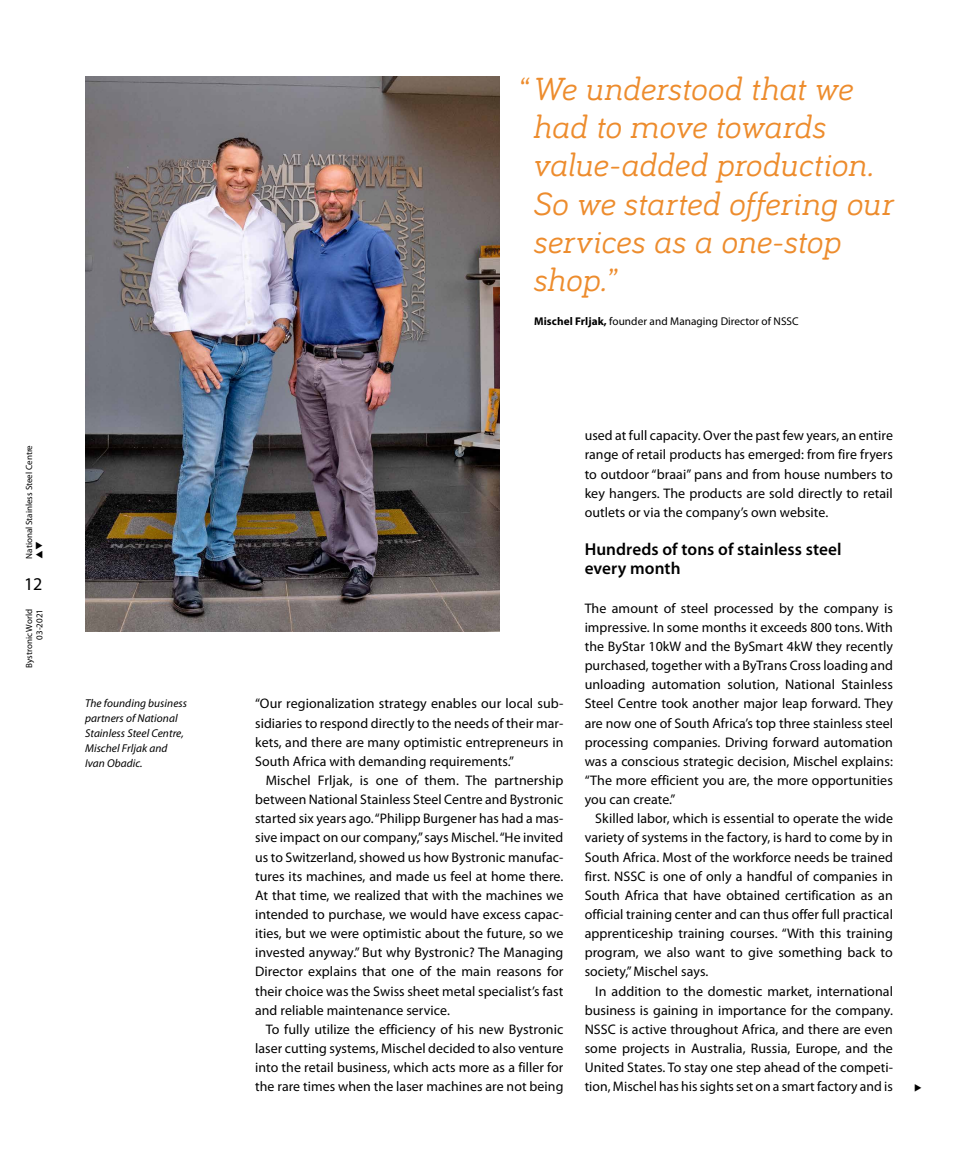
<style>
.page{position:relative;width:978px;height:1170px;background:#fff}
.page>*{position:absolute;margin:0;border:0;box-sizing:border-box;transform-origin:0 0}
.t1{font:italic 33px/38.2px "Bariol Serif";letter-spacing:-.01em;color:#ed8c2d}
.t2{font:18px "Myriad Pro";color:#000}
.t3{font:600 17.25px/19.2px "Myriad Pro";letter-spacing:.005em;color:#000}
.t4{font:13.8px/19.2px "Myriad Pro";letter-spacing:.005em;color:#000;text-align:justify}
.t5{font:italic 11.4px/15.1px "Myriad Pro";letter-spacing:.005em;color:#000}
.t6{font:11.25px "Myriad Pro";letter-spacing:.005em;color:#000}
.t7{font:9px/10.5px "Myriad Pro";color:#000;text-align:right}
.s1{font-weight:700}
</style>
<div class="page">
<img style="left:85px;top:77px;width:415px;height:554px">
<p class="t7" style="left:24px;top:558px;width:115px;rotate:-90deg">National Stainless Steel Centre</p>
<h2 class="t2" style="left:24px;top:573px;width:20px">12</h2>
<p class="t7" style="left:24px;top:667px;width:60px;rotate:-90deg">Bystronic World<br>03-2021</p>
<p class="t5" style="left:85px;top:695px;width:104px">The founding business partners of National<br>Stainless Steel Centre,<br>Mischel Frljak and<br>Ivan Obadic.</p>
<h1 class="t1" style="left:534px;top:68px;width:361px;text-indent:-16px">“We understood that we had to move towards value-added production.<br>So we started offering our services as a one-stop shop.”</h1>
<p class="t6" style="left:534px;top:315px;width:266px"><span class="s1">Mischel Frljak,</span> founder and Managing Director of NSSC</p>
<p class="t4" style="left:255px;top:694px;width:310px">“Our regionalization strategy enables our local sub&shy;sidiaries to respond directly to the needs of their mar&shy;kets, and there are many optimistic entrepreneurs in South Africa with demanding requirements.”</p>
<p class="t4" style="left:255px;top:770px;width:310px;text-indent:11px">Mischel Frljak, is one of them. The partnership between National Stainless Steel Centre and Bystronic started six years ago. “Philipp Burgener has had a mas&shy;sive impact on our company,” says Mischel. “He invited us to Switzerland, showed us how Bystronic manufac&shy;tures its machines, and made us feel at home there.<br>At that time, we realized that with the machines we intended to purchase, we would have excess capac&shy;ities, but we were optimistic about the future, so we invested anyway.” But why Bystronic? The Managing Director explains that one of the main reasons for their choice was the Swiss sheet metal specialist’s fast and reliable maintenance service.</p>
<p class="t4" style="left:255px;top:1019px;width:310px;text-indent:11px">To fully utilize the efficiency of his new Bystronic laser cutting systems, Mischel decided to also venture into the retail business, which acts more as a filler for the rare times when the laser machines are not being</p>
<p class="t4" style="left:585px;top:426px;width:310px">used at full capacity. Over the past few years, an entire range of retail products has emerged: from fire fryers to outdoor “braai” pans and from house numbers to key hangers. The products are sold directly to retail outlets or via the company’s own website.</p>
<p class="t3" style="left:585px;top:539px;width:258px">Hundreds of tons of stainless steel every month</p>
<p class="t4" style="left:585px;top:598px;width:310px">The amount of steel processed by the company is impressive. In some months it exceeds 800 tons. With the ByStar 10kW and the BySmart 4kW they recently purchased, together with a ByTrans Cross loading and unloading automation solution, National Stainless Steel Centre took another major leap forward. They are now one of South Africa’s top three stainless steel processing companies. Driving forward automation was a conscious strategic decision, Mischel explains: “The more efficient you are, the more opportunities you can create.”</p>
<p class="t4" style="left:585px;top:808px;width:310px;text-indent:11px">Skilled labor, which is essential to operate the wide variety of systems in the factory, is hard to come by in South Africa. Most of the workforce needs be trained first. NSSC is one of only a handful of companies in South Africa that have obtained certification as an official training center and can thus offer full practical apprenticeship training courses. “With this training program, we also want to give something back to society,” Mischel says.</p>
<p class="t4" style="left:585px;top:981px;width:310px;text-indent:11px">In addition to the domestic market, international business is gaining in importance for the company.<br>NSSC is active throughout Africa, and there are even some projects in Australia, Russia, Europe, and the United States. To stay one step ahead of the competi&shy;tion, Mischel has his sights set on a smart factory and is</p>
</div>
